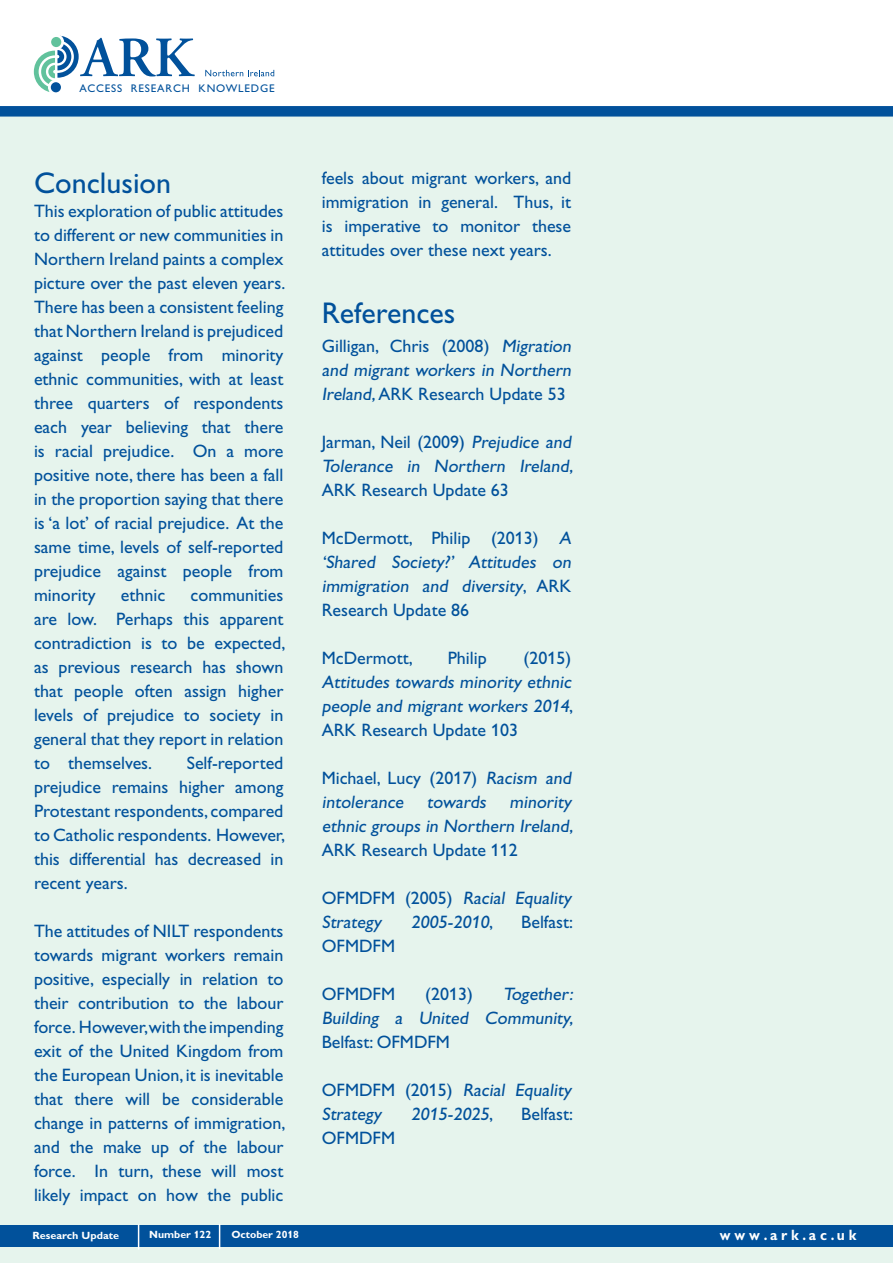
<style>
.page{position:relative;width:893px;height:1263px;background:#fff}
.page>*{position:absolute;margin:0;border:0;box-sizing:border-box;transform-origin:0 0}
.t1{font:30px "Gill Alt One";color:#01519b}
.t2{font:18px/24px "Gill Alt One";color:#01519b;text-align:justify}
.t3{font:700 15px "Gill Alt One";color:#fff;scale:.92 1}
.t4{font:11.1px "Gill Sans";letter-spacing:.075em;color:#01519b}
.t5{font:700 10.5px "Gill Alt One";color:#fff}
</style>
<div class="page">
<div style="left:0;top:113px;width:893px;height:1150px;background:#e6f4ed"></div>
<div style="left:0;top:1225px;width:893px;height:21px;background:#01519b"></div>
<svg style="left:138px;top:1224px;width:1px;height:25px"></svg>
<svg style="left:219px;top:1224px;width:1px;height:25px"></svg>
<svg style="left:205px;top:70px;width:69px;height:6px"></svg>
<svg style="left:33px;top:35px;width:162px;height:58px"></svg>
<div style="left:0;top:106px;width:893px;height:11px;background:#01519b"></div>
<p class="t4" style="left:80px;top:82px;width:196px">ACCESS RESEARCH KNOWLEDGE</p>
<h1 class="t1" style="left:34px;top:166px;width:139px">Conclusion</h1>
<p class="t2" style="left:34px;top:199px;width:253px">This exploration of public attitudes to different or new communities in Northern Ireland paints a complex picture over the past eleven years.<br>There has been a consistent feeling that Northern Ireland is prejudiced against people from minority ethnic communities, with at least three quarters of respondents each year believing that there is racial prejudice. On a more positive note, there has been a fall in the proportion saying that there is ‘a lot’ of racial prejudice. At the same time, levels of self-reported prejudice against people from minority</p>
<p class="t2" style="left:121px;top:583px;width:46px">ethnic</p>
<p class="t2" style="left:34px;top:583px;width:253px;text-indent:157px">communities are low. Perhaps this apparent contradiction is to be expected, as previous research has shown that people often assign higher levels of prejudice to society in general that they report in relation to themselves.</p>
<p class="t2" style="left:34px;top:751px;width:253px;text-indent:153px">Self-reported prejudice remains higher among Protestant respondents, compared to Catholic respondents. However, this differential has decreased in recent years.</p>
<p class="t2" style="left:34px;top:919px;width:253px">The attitudes of NILT respondents towards migrant workers remain positive, especially in relation to their contribution to the labour force. However,with the impending exit of the United Kingdom from the European Union, it is inevitable that there will be considerable change in patterns of immigration, and the make up of the labour force. In turn, these will most likely impact on how the public</p>
<p class="t2" style="left:322px;top:166px;width:251px">feels about migrant workers, and immigration in general. Thus, it is imperative to monitor these attitudes over these next years.</p>
<h1 class="t1" style="left:322px;top:296px;width:135px">References</h1>
<p class="t2" style="left:322px;top:334px;width:254px">Gilligan, Chris (2008) Migration and migrant workers in Northern Ireland,ARK Research Update 53</p>
<p class="t2" style="left:322px;top:430px;width:256px">Jarman, Neil (2009) Prejudice and Tolerance in Northern Ireland, ARK Research Update 63</p>
<p class="t2" style="left:322px;top:526px;width:254px;text-align:left">McDermott, Philip (2013) A ‘Shared Society?’ Attitudes on immigration and diversity, A R K<br>Research Update 86</p>
<p class="t2" style="left:322px;top:646px;width:92px">McDermott,</p>
<p class="t2" style="left:448px;top:646px;width:41px">Philip</p>
<p class="t2" style="left:322px;top:646px;width:254px;text-align:left;text-indent:202px">(2015)<br>Attitudes towards minority ethnic people and migrant workers 2014,<br>ARK Research Update 103</p>
<p class="t2" style="left:322px;top:766px;width:256px;text-align:left">Michael, Lucy (2017) Racism and intolerance towards minority ethnic groups in Northern Ireland,<br>ARK Research Update 112</p>
<p class="t2" style="left:322px;top:886px;width:251px">O F M D F M (200 5 ) Racial Equality<br>Strategy</p>
<p class="t2" style="left:411px;top:910px;width:83px">2005-2010,</p>
<p class="t2" style="left:521px;top:910px;width:53px">Belfast:</p>
<p class="t2" style="left:322px;top:934px;width:75px">OFMDFM</p>
<p class="t2" style="left:322px;top:982px;width:75px">OFMDFM</p>
<p class="t2" style="left:425px;top:982px;width:49px">(2013)</p>
<p class="t2" style="left:322px;top:982px;width:256px;text-indent:181px">Together:<br>Building a United Community, Belfast: OFMDFM</p>
<p class="t2" style="left:322px;top:1078px;width:251px">O F M D F M (20 1 5 ) Racial Equality<br>Strategy</p>
<p class="t2" style="left:411px;top:1102px;width:83px">2015-2025,</p>
<p class="t2" style="left:521px;top:1102px;width:53px">Belfast:</p>
<p class="t2" style="left:322px;top:1126px;width:75px">OFMDFM</p>
<p class="t5" style="left:33px;top:1229px;width:88px">Research Update</p>
<p class="t3" style="left:720px;top:1226px;width:150px">w w w . a r k . a c . u k</p>
<p class="t5" style="left:149px;top:1228px;width:63px">Number 122</p>
<p class="t5" style="left:231px;top:1228px;width:69px">October 2018</p>
</div>
